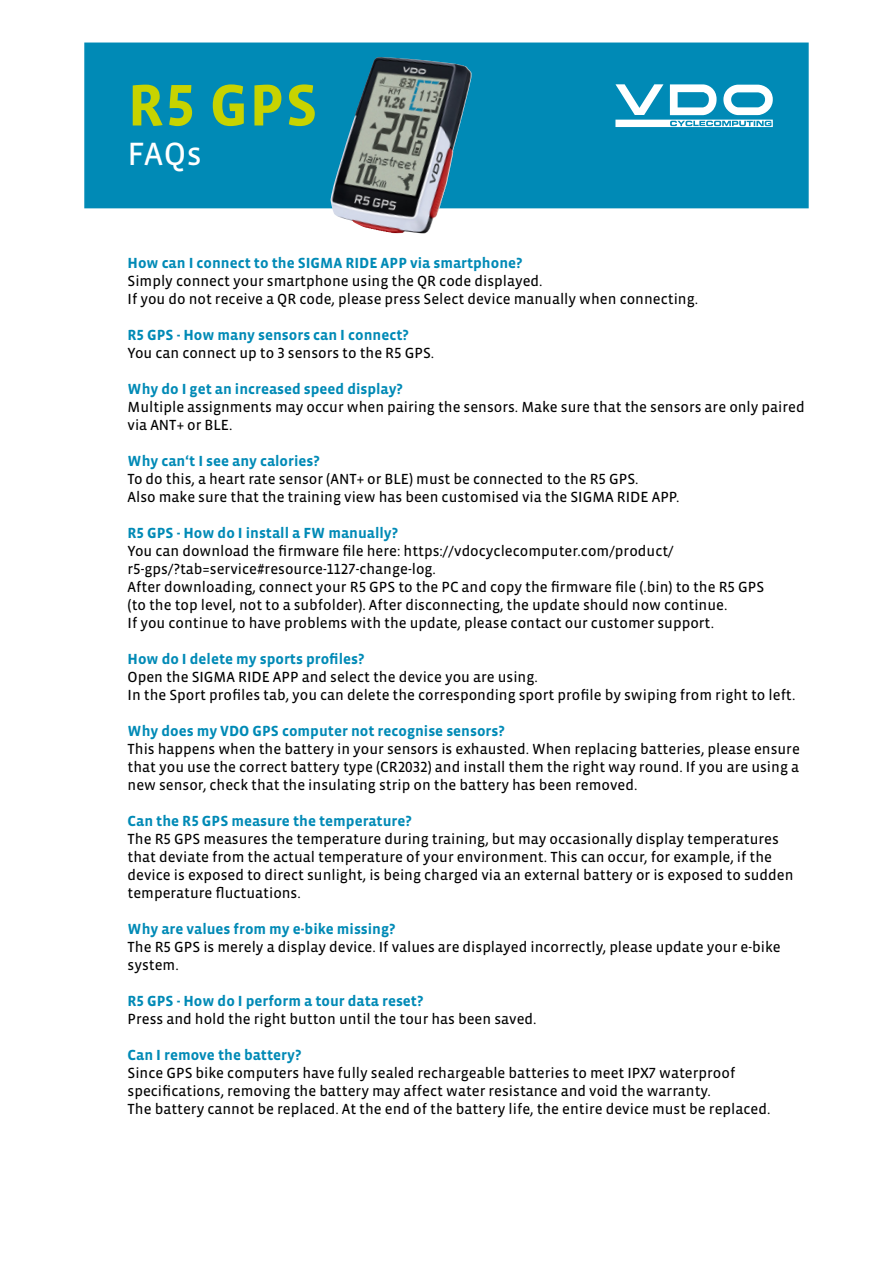
<style>
.page{position:relative;width:893px;height:1263px;background:#fff}
.page>*{position:absolute;margin:0;border:0;box-sizing:border-box;transform-origin:0 0}
.t1{font:700 60px "Vista Sans OT";color:#c7d300}
.t2{font:33px "Vista Sans OT";color:#fff}
.t3{font:15px/18px "Vista Sans OT";color:#000}
.t4{font:700 15px "Vista Sans OT";color:#008ab6}
</style>
<div class="page">
<div style="left:84px;top:43px;width:725px;height:165px;background:#008ab6"></div>
<svg style="left:615px;top:84px;width:158px;height:43px"></svg>
<img style="left:330px;top:57px;width:142px;height:177px">
<p class="t1" style="left:128px;top:74px;width:192px">R5 GPS</p>
<p class="t2" style="left:128px;top:137px;width:76px">FAQs</p>
<p class="t4" style="left:128px;top:255px;width:397px">How can I connect to the SIGMA RIDE APP via smartphone?</p>
<p class="t3" style="left:128px;top:272px;width:572px">Simply connect your smartphone using the QR code displayed.<br>If you do not receive a QR code, please press Select device manually when connecting.</p>
<p class="t4" style="left:128px;top:327px;width:283px">R5 GPS - How many sensors can I connect?</p>
<p class="t3" style="left:128px;top:344px;width:308px">You can connect up to 3 sensors to the R5 GPS.</p>
<p class="t4" style="left:128px;top:381px;width:277px">Why do I get an increased speed display?</p>
<p class="t3" style="left:128px;top:398px;width:679px">Multiple assignments may occur when pairing the sensors. Make sure that the sensors are only paired via ANT+ or BLE.</p>
<p class="t4" style="left:128px;top:453px;width:194px">Why can‘t I see any calories?</p>
<p class="t3" style="left:128px;top:470px;width:553px">To do this, a heart rate sensor (ANT+ or BLE) must be connected to the R5 GPS.<br>Also make sure that the training view has been customised via the SIGMA RIDE APP.</p>
<p class="t4" style="left:128px;top:525px;width:272px">R5 GPS - How do I install a FW manually?</p>
<p class="t3" style="left:128px;top:542px;width:638px">You can download the firmware file here: https://vdocyclecomputer.com/product/ r5-gps/?tab=service#resource-1127-change-log.<br>After downloading, connect your R5 GPS to the PC and copy the firmware file (.bin) to the R5 GPS (to the top level, not to a subfolder). After disconnecting, the update should now continue.<br>If you continue to have problems with the update, please contact our customer support.</p>
<p class="t4" style="left:128px;top:651px;width:238px">How do I delete my sports profiles?</p>
<p class="t3" style="left:128px;top:668px;width:669px">Open the SIGMA RIDE APP and select the device you are using.<br>In the Sport profiles tab, you can delete the corresponding sport profile by swiping from right to left.</p>
<p class="t4" style="left:128px;top:723px;width:379px">Why does my VDO GPS computer not recognise sensors?</p>
<p class="t3" style="left:128px;top:740px;width:674px;text-align:justify">This happens when the battery in your sensors is exhausted. When replacing batteries, please ensure that you use the correct battery type (CR2032) and install them the right way round. If you are using a new sensor, check that the insulating strip on the battery has been removed.</p>
<p class="t4" style="left:128px;top:813px;width:286px">Can the R5 GPS measure the temperature?</p>
<p class="t3" style="left:128px;top:830px;width:667px">The R5 GPS measures the temperature during training, but may occasionally display temperatures that deviate from the actual temperature of your environment. This can occur, for example, if the device is exposed to direct sunlight, is being charged via an external battery or is exposed to sudden temperature fluctuations.</p>
<p class="t4" style="left:128px;top:921px;width:270px">Why are values from my e-bike missing?</p>
<p class="t3" style="left:128px;top:938px;width:655px">The R5 GPS is merely a display device. If values are displayed incorrectly, please update your e-bike system.</p>
<p class="t4" style="left:128px;top:993px;width:297px">R5 GPS - How do I perform a tour data reset?</p>
<p class="t3" style="left:128px;top:1010px;width:411px">Press and hold the right button until the tour has been saved.</p>
<p class="t4" style="left:128px;top:1047px;width:175px">Can I remove the battery?</p>
<p class="t3" style="left:128px;top:1064px;width:644px">Since GPS bike computers have fully sealed rechargeable batteries to meet IPX7 waterproof specifications, removing the battery may affect water resistance and void the warranty.<br>The battery cannot be replaced. At the end of the battery life, the entire device must be replaced.</p>
</div>
